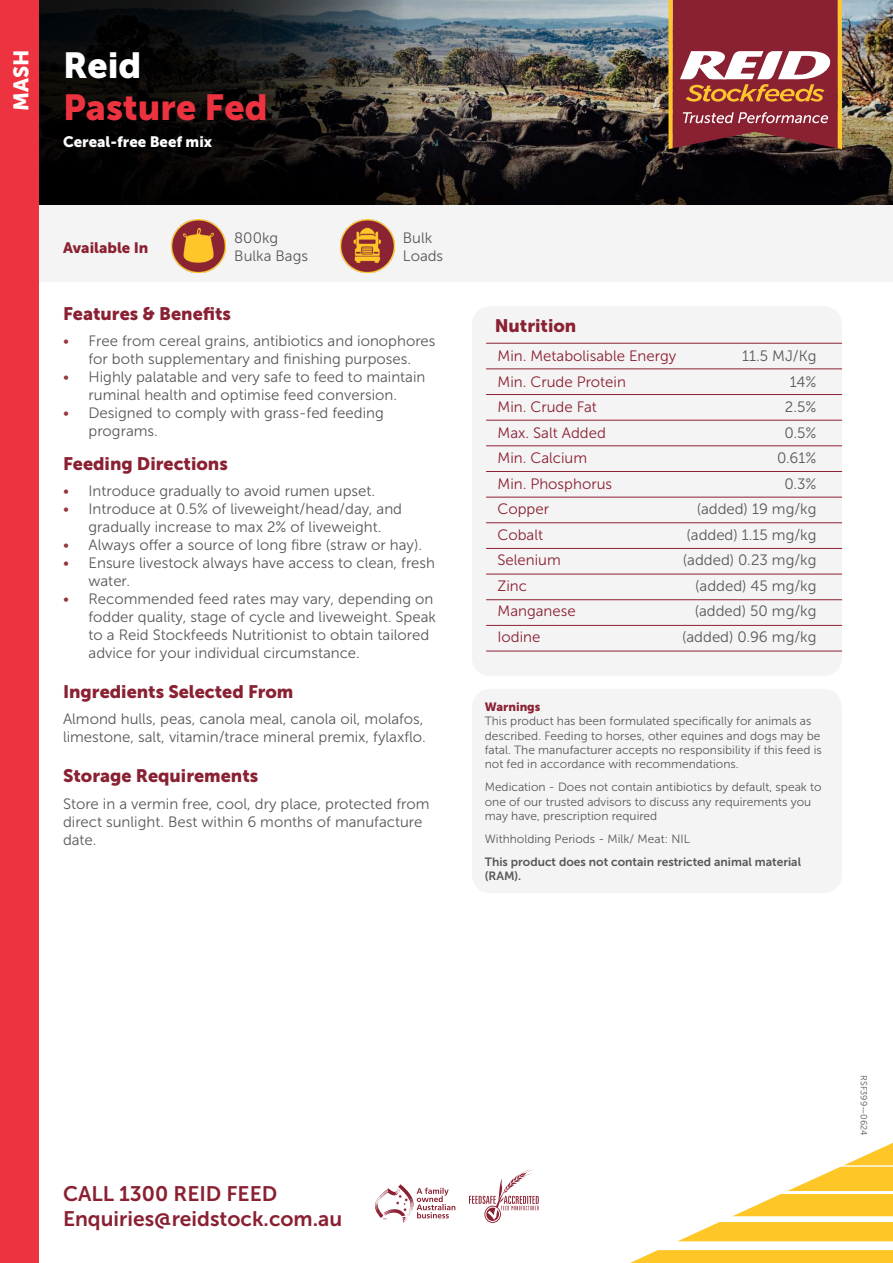
<style>
.page{position:relative;width:893px;height:1263px;background:#fff}
.page>*{position:absolute;margin:0;border:0;box-sizing:border-box;transform-origin:0 0}
.Heading_1_RED{font:36px "Museo Sans 900";color:#ee3340}
.Heading_1_WHITE{font:36px "Museo Sans 900";color:#fff}
.CTO{font:21px/25.2px "Museo Sans 700";color:#8a2132}
.MASH{font:21px "Museo Sans 900";color:#fff}
.Red_sub_12pt{font:18px "Museo Sans 900";color:#8a2132}
.Table_red{font:15px/18px "Museo Sans 300";color:#57585a}
.Table_red-2{font:15px "Museo Sans 300";color:#8a2132}
.White_Subtitle{font:15px "Museo Sans 900";color:#fff}
.Red_sub{font:15px "Museo Sans 900";color:#8a2132}
.Warning_text{font:12px/14.4px "Museo Sans 300";color:#57585a}
.Warning_text-2{font:12px/14.4px "Museo Sans 700";color:#57585a}
.Warning_title{font:12px "Museo Sans 900";color:#8a2132}
.t1{font:9px "Museo Sans 300";color:#57585a}
.s1{color:#93383e}
</style>
<div class="page">
<div style="left:38px;top:204px;width:855px;height:78px;background:#f5f4f5"></div>
<img style="left:446px;top:0;width:447px;height:204px">
<svg style="left:38px;top:0;width:408px;height:204px;background:#1c1a1a"></svg>
<div style="left:0;top:0;width:38px;height:1263px;background:#ee3340"></div>
<svg style="left:630px;top:1250px;width:263px;height:13px;background:#fec933"></svg>
<svg style="left:678px;top:1222px;width:215px;height:19px;background:#fecb3b"></svg>
<svg style="left:733px;top:1143px;width:160px;height:73px"></svg>
<svg style="left:469px;top:1169px;width:70px;height:54px"></svg>
<svg style="left:375px;top:1184px;width:80px;height:39px"></svg>
<div style="left:472px;top:306px;width:370px;height:370px;background:#f5f4f5;border-radius:18px"></div>
<svg style="left:668px;top:0;width:174px;height:149px;background:#98464a"></svg>
<hr style="left:486px;top:369px;width:356px;height:1px;background:#8a2132">
<hr style="left:486px;top:394px;width:356px;height:1px;background:#8a2132">
<hr style="left:486px;top:420px;width:356px;height:1px;background:#8a2132">
<hr style="left:486px;top:446px;width:356px;height:1px;background:#8a2132">
<hr style="left:486px;top:471px;width:356px;height:1px;background:#8a2132">
<hr style="left:486px;top:497px;width:356px;height:1px;background:#8a2132">
<hr style="left:486px;top:522px;width:356px;height:1px;background:#8a2132">
<hr style="left:486px;top:548px;width:356px;height:1px;background:#8a2132">
<hr style="left:486px;top:574px;width:356px;height:1px;background:#8a2132">
<hr style="left:486px;top:599px;width:356px;height:1px;background:#8a2132">
<hr style="left:486px;top:343px;width:356px;height:1px;background:#8a2132">
<hr style="left:486px;top:625px;width:356px;height:1px;background:#8a2132">
<hr style="left:486px;top:651px;width:356px;height:1px;background:#8a2132">
<img style="left:172px;top:219px;width:53px;height:54px">
<img style="left:340px;top:219px;width:54px;height:54px">
<div style="left:472px;top:689px;width:370px;height:204px;background:#f5f4f5;border-radius:18px"></div>
<p class="MASH" style="left:9px;top:111px;width:63px;rotate:-90deg">MASH</p>
<p class="Heading_1_WHITE" style="left:63px;top:45px;width:80px">Reid</p>
<p class="Heading_1_RED" style="left:63px;top:87px;width:206px">Pasture Fed</p>
<p class="White_Subtitle" style="left:63px;top:134px;width:151px">Cereal-free Beef mix</p>
<p class="Red_sub" style="left:63px;top:239px;width:87px">Available In</p>
<p class="Table_red" style="left:234px;top:229px;width:45px">800kg</p>
<p class="Table_red" style="left:234px;top:247px;width:75px">Bulka Bags</p>
<p class="Table_red" style="left:403px;top:229px;width:31px">Bulk</p>
<p class="Table_red" style="left:403px;top:247px;width:42px">Loads</p>
<p class="Red_sub_12pt" style="left:63px;top:303px;width:170px">Features &amp; Benefits</p>
<p class="Table_red" style="left:63px;top:332px;width:374px;text-align:center"><span class="s1">•</span> Free from cereal grains, antibiotics and ionophores for both supplementary and finishing purposes.</p>
<p class="Table_red" style="left:63px;top:368px;width:364px;text-align:center"><span class="s1">•</span> Highly palatable and very safe to feed to maintain ruminal health and optimise feed conversion.</p>
<p class="Table_red" style="left:89px;top:404px;width:297px;text-indent:-26px"><span class="s1">•</span> Designed to comply with grass-fed feeding programs.</p>
<p class="Red_sub_12pt" style="left:63px;top:453px;width:166px">Feeding Directions</p>
<p class="Table_red" style="left:63px;top:482px;width:314px"><span class="s1">•</span> Introduce gradually to avoid rumen upset.</p>
<p class="Table_red" style="left:63px;top:500px;width:341px;text-align:center"><span class="s1">•</span> Introduce at 0.5% of liveweight/head/day, and gradually increase to max 2% of liveweight.</p>
<p class="Table_red" style="left:63px;top:536px;width:361px"><span class="s1">•</span> Always offer a source of long fibre (straw or hay).</p>
<p class="Table_red" style="left:89px;top:554px;width:348px;text-indent:-26px"><span class="s1">•</span> Ensure livestock always have access to clean, fresh water.</p>
<p class="Table_red" style="left:89px;top:590px;width:349px;text-indent:-26px"><span class="s1">•</span> Recommended feed rates may vary, depending on fodder quality, stage of cycle and liveweight. Speak to a Reid Stockfeeds Nutritionist to obtain tailored advice for your individual circumstance.</p>
<p class="Red_sub_12pt" style="left:63px;top:681px;width:232px">Ingredients Selected From</p>
<p class="Table_red" style="left:63px;top:710px;width:364px">Almond hulls, peas, canola meal, canola oil, molafos, limestone, salt, vitamin/trace mineral premix, fylaxflo.</p>
<p class="Red_sub_12pt" style="left:63px;top:765px;width:197px">Storage Requirements</p>
<p class="Table_red" style="left:63px;top:794px;width:368px">Store in a vermin free, cool, dry place, protected from direct sunlight. Best within 6 months of manufacture date.</p>
<p class="Red_sub_12pt" style="left:495px;top:316px;width:83px">Nutrition</p>
<p class="Table_red-2" style="left:497px;top:348px;width:180px">Min. Metabolisable Energy</p>
<p class="Table_red" style="left:742px;top:347px;width:76px">11.5 MJ/Kg</p>
<p class="Table_red-2" style="left:497px;top:374px;width:130px">Min. Crude Protein</p>
<p class="Table_red" style="left:790px;top:373px;width:28px">14%</p>
<p class="Table_red-2" style="left:497px;top:399px;width:101px">Min. Crude Fat</p>
<p class="Table_red" style="left:785px;top:398px;width:33px">2.5%</p>
<p class="Table_red-2" style="left:497px;top:425px;width:110px">Max. Salt Added</p>
<p class="Table_red" style="left:784px;top:424px;width:34px">0.5%</p>
<p class="Table_red-2" style="left:497px;top:450px;width:91px">Min. Calcium</p>
<p class="Table_red" style="left:777px;top:449px;width:41px">0.61%</p>
<p class="Table_red-2" style="left:497px;top:476px;width:116px">Min. Phosphorus</p>
<p class="Table_red" style="left:784px;top:475px;width:34px">0.3%</p>
<p class="Table_red-2" style="left:497px;top:501px;width:53px">Copper</p>
<p class="Table_red" style="left:697px;top:500px;width:121px">(added) 19 mg/kg</p>
<p class="Table_red-2" style="left:497px;top:527px;width:47px">Cobalt</p>
<p class="Table_red" style="left:686px;top:526px;width:131px">(added) 1.15 mg/kg</p>
<p class="Table_red-2" style="left:497px;top:552px;width:65px">Selenium</p>
<p class="Table_red" style="left:683px;top:551px;width:135px">(added) 0.23 mg/kg</p>
<p class="Table_red-2" style="left:497px;top:578px;width:31px">Zinc</p>
<p class="Table_red" style="left:695px;top:577px;width:123px">(added) 45 mg/kg</p>
<p class="Table_red-2" style="left:497px;top:603px;width:80px">Manganese</p>
<p class="Table_red" style="left:695px;top:602px;width:123px">(added) 50 mg/kg</p>
<p class="Table_red-2" style="left:497px;top:629px;width:44px">Iodine</p>
<p class="Table_red" style="left:682px;top:628px;width:136px">(added) 0.96 mg/kg</p>
<p class="Warning_title" style="left:485px;top:700px;width:57px">Warnings</p>
<p class="Warning_text" style="left:485px;top:714px;width:338px">This product has been formulated specifically for animals as described. Feeding to horses, other equines and dogs may be fatal. The manufacturer accepts no responsibility if this feed is not fed in accordance with recommendations.</p>
<p class="Warning_text" style="left:485px;top:780px;width:338px">Medication - Does not contain antibiotics by default, speak to one of our trusted advisors to discuss any requirements you may have, prescription required</p>
<p class="Warning_text" style="left:485px;top:832px;width:207px">Withholding Periods - Milk/ Meat: NIL</p>
<p class="Warning_text-2" style="left:485px;top:854px;width:318px">This product does not contain restricted animal material (RAM).</p>
<p class="CTO" style="left:63px;top:1181px;width:281px">CALL 1300 REID FEED<br>Enquiries@reidstock.com.au</p>
<p class="t1" style="left:869px;top:1075px;width:62px;rotate:90deg">RSF399—0624</p>
</div>
